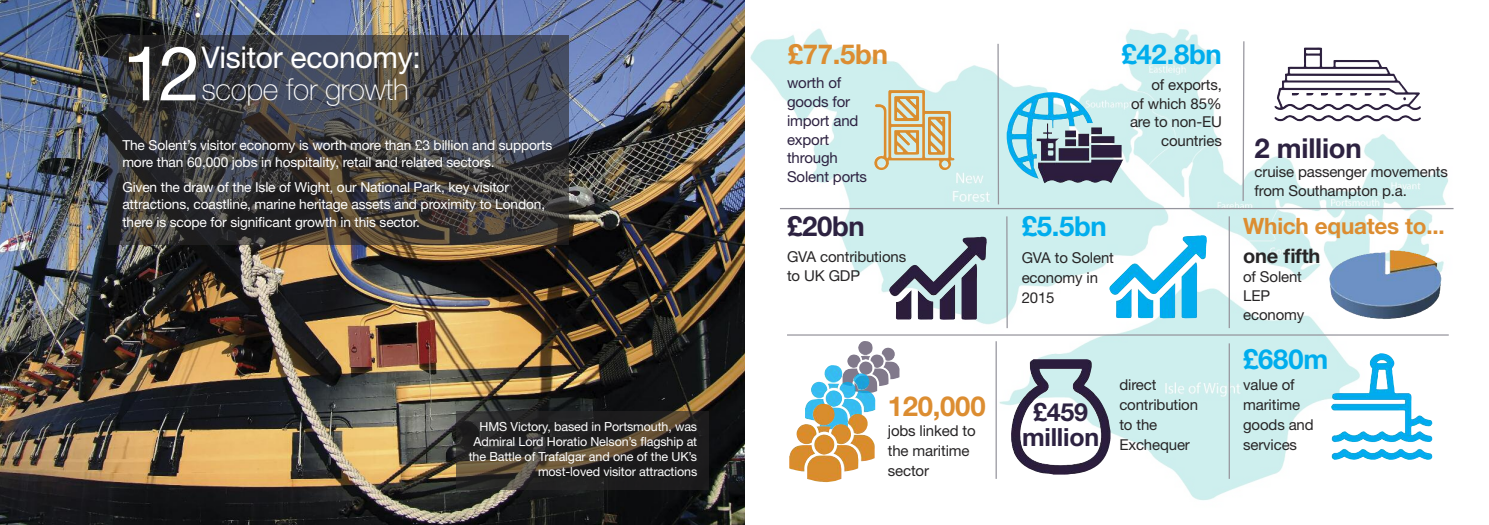
<style>
.page{position:relative;width:1489px;height:525px;background:#fff}
.page>*{position:absolute;margin:0;border:0;box-sizing:border-box;transform-origin:0 0}
.t1{font:75.5px "Helvetica Neue LT Std";color:#fff}
.t2{font:30px "Helvetica Neue LT Std";letter-spacing:-.01em;color:#fff}
.t3{font:100 30px "Helvetica Neue LT Std";letter-spacing:-.01em;color:#fff}
.t4{font:700 27.5px "Helvetica Neue LT Std";letter-spacing:-.01em;color:#00aded}
.t5{font:700 27.5px "Helvetica Neue LT Std";letter-spacing:-.01em;color:#dc8d31}
.t6{font:700 27.5px "Helvetica Neue LT Std";letter-spacing:-.01em;color:#2d2241}
.t7{font:700 25px/25px "Helvetica Neue LT Std";letter-spacing:-.01em;color:#2d2241;text-align:center}
.t8{font:700 22.5px "Helvetica Neue LT Std";letter-spacing:-.01em;color:#dc8d31}
.t9{font:700 20px "Helvetica Neue LT Std";letter-spacing:-.01em;color:#272526}
.t10{font:15px/20px "Helvetica Neue LT Std";letter-spacing:-.01em;color:#272526}
.t11{font:15px/18.8px "Helvetica Neue LT Std";letter-spacing:-.01em;color:#2d2241}
.t12{font:13.75px/17.5px "Helvetica Neue LT Std";letter-spacing:-.01em;color:#fff}
.t13{font:12.5px/15px "Helvetica Neue LT Std";letter-spacing:-.01em;color:#fff;text-align:right}
</style>
<div class="page">
<img style="left:744px;top:0;width:709px;height:524px">
<img style="left:1274px;top:47px;width:146px;height:65px">
<img style="left:889px;top:237px;width:97px;height:83px">
<img style="left:1109px;top:235px;width:97px;height:83px">
<img style="left:842px;top:341px;width:57px;height:52px">
<img style="left:1010px;top:359px;width:100px;height:115px">
<img style="left:1006px;top:92px;width:117px;height:91px">
<img style="left:805px;top:365px;width:70px;height:64px">
<img style="left:789px;top:403px;width:85px;height:79px">
<img style="left:874px;top:90px;width:80px;height:80px">
<img style="left:1328px;top:250px;width:113px;height:69px">
<img style="left:1330px;top:353px;width:101px;height:106px">
<hr style="left:780px;top:208px;width:673px;height:1px;background:#96959d">
<hr style="left:787px;top:334px;width:661px;height:1px;background:#96959d">
<hr style="left:1006px;top:216px;width:1px;height:112px;background:#96959d">
<hr style="left:1228px;top:216px;width:1px;height:112px;background:#96959d">
<hr style="left:995px;top:341px;width:1px;height:137px;background:#96959d">
<hr style="left:1228px;top:343px;width:1px;height:135px;background:#96959d">
<svg style="left:1241px;top:40px;width:3px;height:162px"></svg>
<hr style="left:997px;top:44px;width:2px;height:160px;background:#96959d">
<img style="left:0;top:0;width:744px;height:524px">
<div style="left:456px;top:411px;width:253px;height:78px;background:#272526;opacity:.6"></div>
<div style="left:109px;top:35px;width:460px;height:209px;background:#272526;opacity:.6"></div>
<h1 class="t1" style="left:122px;top:46px;width:80px">12</h1>
<h2 class="t2" style="left:201px;top:46px;width:221px">Visitor economy:</h2>
<h2 class="t3" style="left:201px;top:79px;width:209px">scope for growth</h2>
<p class="t12" style="left:122px;top:137px;width:431px">The Solent’s visitor economy is worth more than £3 billion and supports more than 60,000 jobs in hospitality, retail and related sectors.</p>
<p class="t12" style="left:122px;top:179px;width:424px">Given the draw of the Isle of Wight, our National Park, key visitor attractions, coastline, marine heritage assets and proximity to London, there is scope for significant growth in this sector.</p>
<p class="t13" style="left:469px;top:420px;width:230px">HMS Victory, based in Portsmouth, was Admiral Lord Horatio Nelson’s flagship at the Battle of Trafalgar and one of the UK’s most-loved visitor attractions</p>
<h3 class="t5" style="left:787px;top:44px;width:102px">£77.5bn</h3>
<p class="t11" style="left:787px;top:75px;width:82px">worth of goods for import and export through<br>Solent ports</p>
<h3 class="t6" style="left:787px;top:216px;width:79px">£20bn</h3>
<p class="t10" style="left:787px;top:248px;width:121px;line-height:18.8px">GVA contributions to UK GDP</p>
<h3 class="t5" style="left:887px;top:396px;width:99px">120,000</h3>
<p class="t10" style="left:887px;top:422px;width:89px">jobs linked to the maritime sector</p>
<h3 class="t4" style="left:1121px;top:44px;width:102px">£42.8bn</h3>
<p class="t10" style="left:1129px;top:76px;width:93px;line-height:18.8px;text-align:right">of exports,<br>of which 85% are to non-EU countries</p>
<h3 class="t4" style="left:1021px;top:216px;width:87px">£5.5bn</h3>
<p class="t10" style="left:1021px;top:249px;width:94px">GVA to Solent economy in<br>2015</p>
<h3 class="t7" style="left:1022px;top:401px;width:79px">£459 million</h3>
<p class="t10" style="left:1119px;top:376px;width:80px">direct contribution to the<br>Exchequer</p>
<h3 class="t6" style="left:1254px;top:138px;width:109px">2 million</h3>
<p class="t10" style="left:1254px;top:164px;width:195px;line-height:18.8px">cruise passenger movements from Southampton p.a.</p>
<h3 class="t8" style="left:1243px;top:218px;width:203px">Which equates to...</h3>
<h3 class="t9" style="left:1243px;top:249px;width:79px">one fifth</h3>
<p class="t10" style="left:1243px;top:269px;width:63px;line-height:18.8px">of Solent<br>LEP economy</p>
<h3 class="t4" style="left:1243px;top:349px;width:87px">£680m</h3>
<p class="t10" style="left:1243px;top:376px;width:72px">value of maritime goods and services</p>
</div>
